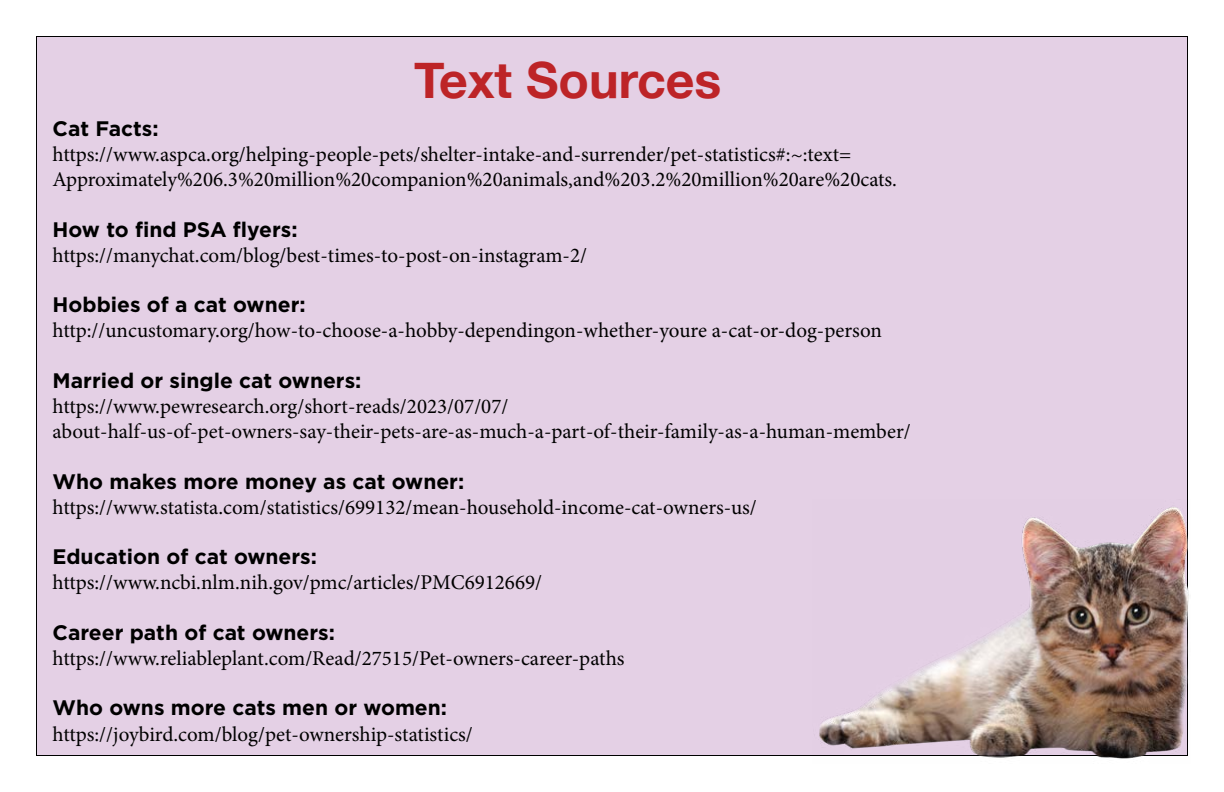
<style>
.page{position:relative;width:1224px;height:792px;background:#fff}
.page>*{position:absolute;margin:0;border:0;box-sizing:border-box;transform-origin:0 0}
.t1{font:700 50px "Helvetica Neue";color:#bd2427}
.t2{font:21px/25.2px "Minion Pro";color:#000}
.t3{font:700 21px "Gotham";color:#000}
</style>
<div class="page">
<div style="left:36px;top:36px;width:1152px;height:720px;background:#e4d0e5"></div>
<img style="left:813px;top:500px;width:376px;height:259px">
<h1 class="t1" style="left:414px;top:41px;width:309px">Text Sources</h1>
<p class="t3" style="left:53px;top:116px;width:107px">Cat Facts:</p>
<p class="t2" style="left:53px;top:142px;width:846px">https://www.aspca.org/helping-people-pets/shelter-intake-and-surrender/pet-statistics#:~:text=<br>Approximately%206.3%20million%20companion%20animals,and%203.2%20million%20are%20cats.</p>
<p class="t3" style="left:53px;top:217px;width:247px">How to find PSA flyers:</p>
<p class="t2" style="left:53px;top:243px;width:536px">https://manychat.com/blog/best-times-to-post-on-instagram-2/</p>
<p class="t3" style="left:53px;top:293px;width:255px">Hobbies of a cat owner:</p>
<p class="t2" style="left:53px;top:318px;width:831px">http://uncustomary.org/how-to-choose-a-hobby-dependingon-whether-youre a-cat-or-dog-person</p>
<p class="t3" style="left:53px;top:368px;width:310px">Married or single cat owners:</p>
<p class="t2" style="left:53px;top:394px;width:860px">https://www.pewresearch.org/short-reads/2023/07/07/ about-half-us-of-pet-owners-say-their-pets-are-as-much-a-part-of-their-family-as-a-human-member/</p>
<p class="t3" style="left:53px;top:469px;width:413px">Who makes more money as cat owner:</p>
<p class="t2" style="left:53px;top:495px;width:706px">https://www.statista.com/statistics/699132/mean-household-income-cat-owners-us/</p>
<p class="t3" style="left:53px;top:545px;width:266px">Education of cat owners:</p>
<p class="t2" style="left:53px;top:570px;width:491px">https://www.ncbi.nlm.nih.gov/pmc/articles/PMC6912669/</p>
<p class="t3" style="left:53px;top:620px;width:284px">Career path of cat owners:</p>
<p class="t2" style="left:53px;top:646px;width:573px">https://www.reliableplant.com/Read/27515/Pet-owners-career-paths</p>
<p class="t3" style="left:53px;top:696px;width:396px">Who owns more cats men or women:</p>
<p class="t2" style="left:53px;top:721px;width:422px">https://joybird.com/blog/pet-ownership-statistics/</p>
</div>
